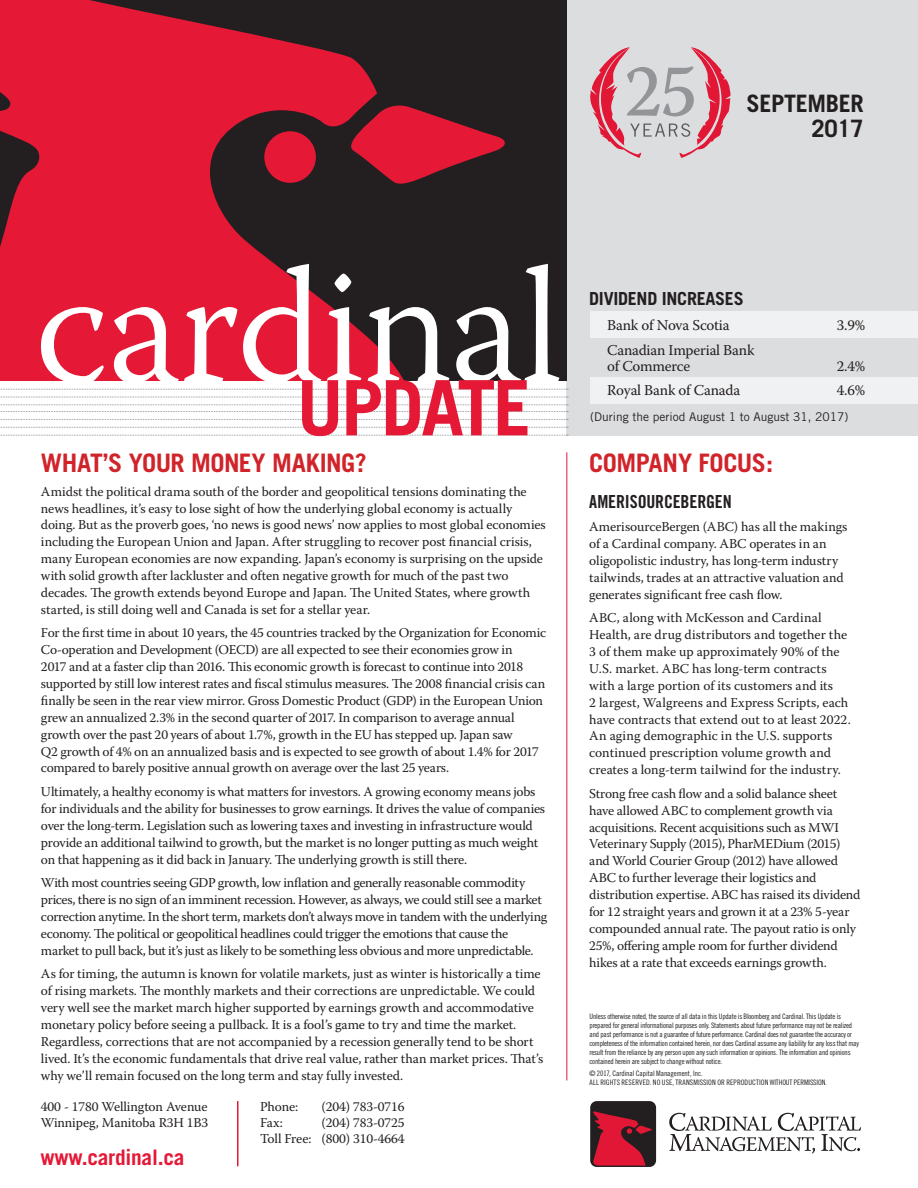
<style>
.page{position:relative;width:918px;height:1188px;background:#fff}
.page>*{position:absolute;margin:0;border:0;box-sizing:border-box;transform-origin:0 0}
.t1{font:300 165px "Warnock Pro";letter-spacing:-.015em;color:#fff}
.t2{font:700 76.5px "Trade Gothic";letter-spacing:-.03em;color:#e51836}
.t3{font:700 25.5px "Trade Gothic";letter-spacing:-.02em;color:#d1232a}
.t4{font:700 24px/25px "Trade Gothic";letter-spacing:-.015em;color:#231f20;text-align:right}
.t5{font:700 21.45px "Trade Gothic";letter-spacing:-.015em;color:#e51836}
.t6{font:18px "Trade Gothic Bold Cond Twenty";letter-spacing:-.01em;color:#231f20}
.t7{font:700 18px "Trade Gothic";letter-spacing:-.015em;color:#231f20}
.t8{font:15px/15.8px "Warnock Pro";letter-spacing:-.015em;color:#231f20}
.t9{font:13.5px/16.8px "Warnock Pro";letter-spacing:-.01em;color:#231f20}
.t10{font:12px "Trade Gothic LT Std";color:#231f20}
.t11{font:7.5px/9px "Trade Gothic Cond Eighteen";letter-spacing:-.025em;color:#231f20}
.t12{font:7.5px/9px "Trade Gothic Cond Eighteen";color:#231f20}
</style>
<div class="page">
<div style="left:567px;top:0;width:351px;height:435px;background:#dcdddf"></div>
<div style="left:445px;top:0;width:122px;height:381px;background:#231f20"></div>
<svg style="left:0;top:0;width:445px;height:381px;fill:#e51836"></svg>
<svg style="left:343px;top:103px;width:165px;height:83px"></svg>
<svg style="left:0;top:389px;width:568px;height:1px"></svg>
<svg style="left:0;top:397px;width:568px;height:1px"></svg>
<svg style="left:0;top:405px;width:568px;height:7px"></svg>
<svg style="left:0;top:419px;width:568px;height:1px"></svg>
<svg style="left:0;top:427px;width:568px;height:1px"></svg>
<svg style="left:0;top:435px;width:568px;height:1px"></svg>
<hr style="left:566px;top:452px;width:1px;height:628px;background:#e51836">
<div style="left:590px;top:1101px;width:66px;height:65px;background:#231f20;border-radius:7px"></div>
<svg style="left:592px;top:1111px;width:60px;height:55px"></svg>
<svg style="left:669px;top:1113px;width:192px;height:41px"></svg>
<hr style="left:237px;top:1101px;width:1px;height:65px;background:#e51836">
<svg style="left:590px;top:47px;width:140px;height:111px"></svg>
<div style="left:590px;top:311px;width:328px;height:27px;background:#f0f1f2"></div>
<div style="left:590px;top:377px;width:328px;height:27px;background:#f0f1f2"></div>
<h3 class="t4" style="left:746px;top:90px;width:119px">SEPTEMBER<br>2017</h3>
<h1 class="t1" style="left:34px;top:228px;width:529px">cardinal</h1>
<h2 class="t2" style="left:297px;top:361px;width:236px">UPDATE</h2>
<h3 class="t3" style="left:41px;top:447px;width:327px">WHAT’S YOUR MONEY MAKING?</h3>
<p class="t9" style="left:41px;top:483px;width:506px">Amidst the political drama south of the border and geopolitical tensions dominating the news headlines, it’s easy to lose sight of how the underlying global economy is actually doing. But as the proverb goes, ‘no news is good news’ now applies to most global economies including the European Union and Japan. After struggling to recover post financial crisis, many European economies are now expanding. Japan’s economy is surprising on the upside with solid growth after lackluster and often negative growth for much of the past two decades. The growth extends beyond Europe and Japan. The United States, where growth started, is still doing well and Canada is set for a stellar year.</p>
<p class="t9" style="left:41px;top:624px;width:507px">For the first time in about 10 years, the 45 countries tracked by the Organization for Economic Co-operation and Development (OECD) are all expected to see their economies grow in<br>2017 and at a faster clip than 2016. This economic growth is forecast to continue into 2018 supported by still low interest rates and fiscal stimulus measures. The 2008 financial crisis can finally be seen in the rear view mirror. Gross Domestic Product (GDP) in the European Union grew an annualized 2.3% in the second quarter of 2017. In comparison to average annual growth over the past 20 years of about 1.7%, growth in the EU has stepped up. Japan saw<br>Q2 growth of 4% on an annualized basis and is expected to see growth of about 1.4% for 2017 compared to barely positive annual growth on average over the last 25 years.</p>
<p class="t9" style="left:41px;top:783px;width:506px">Ultimately, a healthy economy is what matters for investors. A growing economy means jobs for individuals and the ability for businesses to grow earnings. It drives the value of companies over the long-term. Legislation such as lowering taxes and investing in infrastructure would provide an additional tailwind to growth, but the market is no longer putting as much weight on that happening as it did back in January. The underlying growth is still there.</p>
<p class="t9" style="left:41px;top:874px;width:508px">With most countries seeing GDP growth, low inflation and generally reasonable commodity prices, there is no sign of an imminent recession. However, as always, we could still see a market correction anytime. In the short term, markets don’t always move in tandem with the underlying economy. The political or geopolitical headlines could trigger the emotions that cause the market to pull back, but it’s just as likely to be something less obvious and more unpredictable.</p>
<p class="t9" style="left:41px;top:965px;width:504px">As for timing, the autumn is known for volatile markets, just as winter is historically a time of rising markets. The monthly markets and their corrections are unpredictable. We could very well see the market march higher supported by earnings growth and accommodative monetary policy before seeing a pullback. It is a fool’s game to try and time the market.<br>Regardless, corrections that are not accompanied by a recession generally tend to be short lived. It’s the economic fundamentals that drive real value, rather than market prices. That’s why we’ll remain focused on the long term and stay fully invested.</p>
<p class="t9" style="left:41px;top:1098px;width:169px;line-height:16.2px">400 - 1780 Wellington Avenue<br>Winnipeg, Manitoba R3H 1B3</p>
<p class="t9" style="left:260px;top:1098px;width:40px">Phone:</p>
<p class="t9" style="left:322px;top:1098px;width:85px">(204) 783-0716</p>
<p class="t9" style="left:260px;top:1114px;width:146px;line-height:16.2px;text-align:right">(204) 783-0725<br>Toll Free: (800) 310-4664</p>
<p class="t9" style="left:260px;top:1114px;width:24px">Fax:</p>
<h3 class="t5" style="left:40px;top:1144px;width:145px">www.cardinal.ca</h3>
<h3 class="t7" style="left:589px;top:288px;width:156px">DIVIDEND INCREASES</h3>
<p class="t8" style="left:607px;top:317px;width:124px">Bank of Nova Scotia</p>
<p class="t8" style="left:837px;top:317px;width:30px">3.9%</p>
<p class="t8" style="left:607px;top:342px;width:149px">Canadian Imperial Bank of Commerce</p>
<p class="t8" style="left:837px;top:357px;width:30px">2.4%</p>
<p class="t8" style="left:607px;top:382px;width:134px">Royal Bank of Canada</p>
<p class="t8" style="left:837px;top:382px;width:30px">4.6%</p>
<p class="t10" style="left:590px;top:409px;width:260px">(During the period August 1 to August 31, 2017)</p>
<h3 class="t3" style="left:589px;top:447px;width:186px">COMPANY FOCUS:</h3>
<h3 class="t6" style="left:589px;top:490px;width:144px">AMERISOURCEBERGEN</h3>
<p class="t9" style="left:589px;top:518px;width:260px">AmerisourceBergen (ABC) has all the makings of a Cardinal company. ABC operates in an oligopolistic industry, has long-term industry tailwinds, trades at an attractive valuation and generates significant free cash flow.</p>
<p class="t9" style="left:589px;top:609px;width:263px">ABC, along with McKesson and Cardinal Health, are drug distributors and together the 3 of them make up approximately 90% of the U.S. market. ABC has long-term contracts with a large portion of its customers and its<br>2 largest, Walgreens and Express Scripts, each have contracts that extend out to at least 2022.<br>An aging demographic in the U.S. supports continued prescription volume growth and creates a long-term tailwind for the industry.</p>
<p class="t9" style="left:589px;top:785px;width:273px">Strong free cash flow and a solid balance sheet have allowed ABC to complement growth via acquisitions. Recent acquisitions such as MWI Veterinary Supply (2015), PharMEDium (2015) and World Courier Group (2012) have allowed ABC to further leverage their logistics and distribution expertise. ABC has raised its dividend for 12 straight years and grown it at a 23% 5-year compounded annual rate. The payout ratio is only 25%, offering ample room for further dividend hikes at a rate that exceeds earnings growth.</p>
<p class="t11" style="left:590px;top:1012px;width:271px">Unless otherwise noted, the source of all data in this Update is Bloomberg and Cardinal. This Update is prepared for general informational purposes only. Statements about future performance may not be realized and past performance is not a guarantee of future performance. Cardinal does not guarantee the accuracy or completeness of the information contained herein, nor does Cardinal assume any liability for any loss that may result from the reliance by any person upon any such information or opinions. The information and opinions contained herein are subject to change without notice.</p>
<p class="t12" style="left:590px;top:1069px;width:239px">© 2017, Cardinal Capital Management, Inc.<br>ALL RIGHTS RESERVED. NO USE, TRANSMISSION OR REPRODUCTION WITHOUT PERMISSION.</p>
</div>
